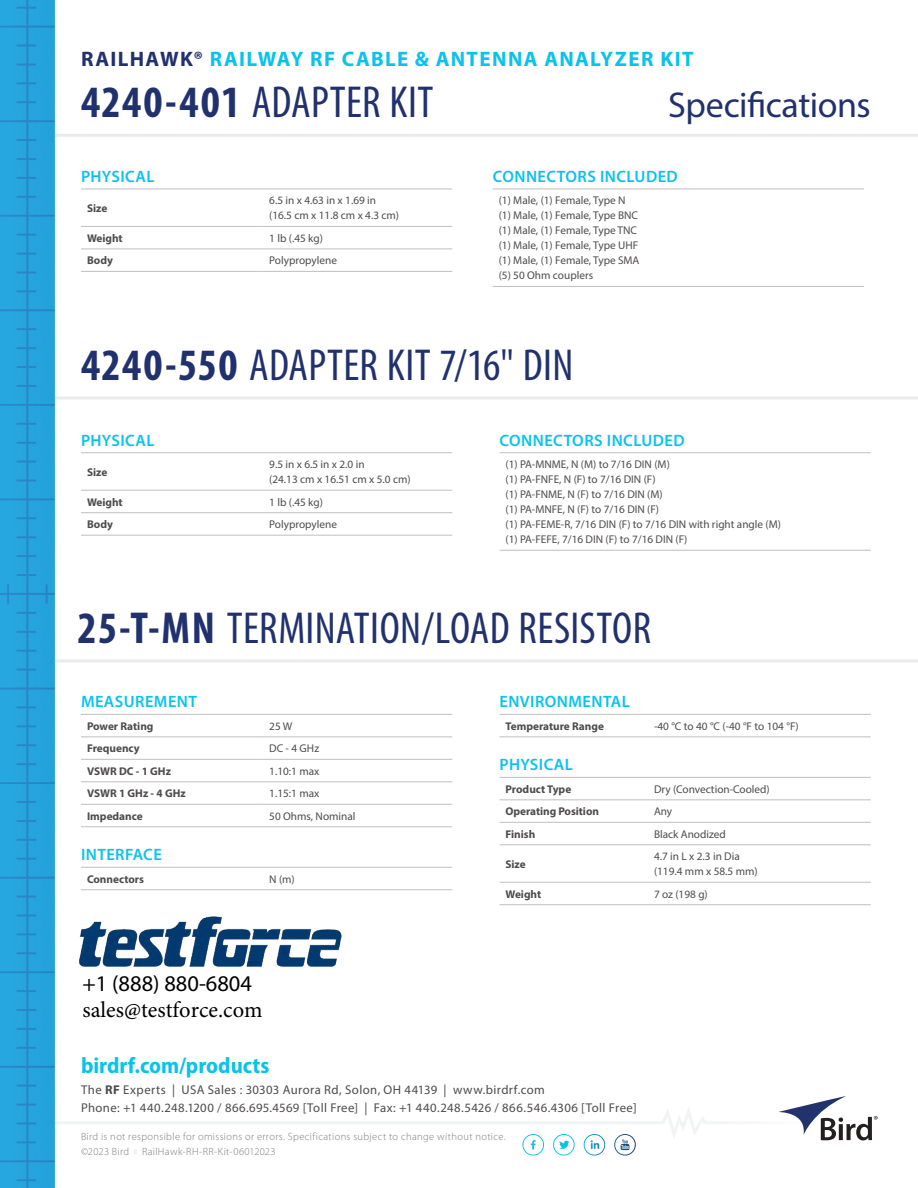
<style>
.page{position:relative;width:918px;height:1188px;background:#fff}
.page>*{position:absolute;margin:0;border:0;box-sizing:border-box;transform-origin:0 0}
.t1{font:condensed 45px "Myriad Pro";letter-spacing:.005em;color:#21316e}
.t2{font:36px "Myriad Pro";letter-spacing:-.01em;color:#21316e}
.t3{font:700 semi-condensed 22.5px "Myriad Pro";color:#0bc2eb}
.t4{font:22.5px "Minion Pro";color:#000}
.t5{font:22.5px "Myriad Pro";color:#000}
.t6{font:700 21px "Myriad Pro";letter-spacing:.06em;color:#0bc2eb}
.t7{font:600 16.5px "Myriad Pro";letter-spacing:.025em;color:#0bc2eb}
.t8{font:12.75px/18px "Myriad Pro";letter-spacing:.035em;color:#4e4b4c}
.t9{font:11.25px/15px "Myriad Pro";color:#4e4b4c}
.t10{font:700 11.25px "Myriad Pro";color:#4e4b4c}
.t11{font:300 10.5px/15px "Myriad Pro";letter-spacing:.035em;color:#7d7c7e}
.s1{color:#21316e}
.s2{font-weight:700}
.s3{color:#c0bfc1}
</style>
<div class="page">
<hr style="left:0;top:396px;width:918px;height:3px;background:#ebeaea">
<hr style="left:0;top:659px;width:918px;height:3px;background:#ebeaea">
<hr style="left:0;top:134px;width:918px;height:3px;background:#ebeaea">
<img style="left:0;top:0;width:54px;height:1188px">
<svg style="left:0;top:1096px;width:878px;height:60px"></svg>
<hr style="left:81px;top:826px;width:182px;height:1px;background:#c0bfc1">
<hr style="left:263px;top:826px;width:189px;height:1px;background:#c0bfc1">
<hr style="left:81px;top:714px;width:182px;height:1px;background:#c0bfc1">
<hr style="left:263px;top:714px;width:189px;height:1px;background:#c0bfc1">
<hr style="left:81px;top:736px;width:182px;height:1px;background:#c0bfc1">
<hr style="left:263px;top:736px;width:189px;height:1px;background:#c0bfc1">
<hr style="left:81px;top:804px;width:182px;height:1px;background:#c0bfc1">
<hr style="left:263px;top:804px;width:189px;height:1px;background:#c0bfc1">
<hr style="left:81px;top:759px;width:182px;height:1px;background:#c0bfc1">
<hr style="left:263px;top:759px;width:189px;height:1px;background:#c0bfc1">
<hr style="left:81px;top:781px;width:182px;height:1px;background:#c0bfc1">
<hr style="left:263px;top:781px;width:189px;height:1px;background:#c0bfc1">
<hr style="left:81px;top:867px;width:182px;height:1px;background:#c0bfc1">
<hr style="left:263px;top:867px;width:189px;height:1px;background:#c0bfc1">
<hr style="left:81px;top:889px;width:182px;height:1px;background:#c0bfc1">
<hr style="left:263px;top:889px;width:189px;height:1px;background:#c0bfc1">
<hr style="left:500px;top:736px;width:148px;height:1px;background:#c0bfc1">
<hr style="left:648px;top:736px;width:223px;height:1px;background:#c0bfc1">
<hr style="left:500px;top:904px;width:148px;height:1px;background:#c0bfc1">
<hr style="left:648px;top:904px;width:223px;height:1px;background:#c0bfc1">
<hr style="left:500px;top:777px;width:148px;height:1px;background:#c0bfc1">
<hr style="left:648px;top:777px;width:223px;height:1px;background:#c0bfc1">
<hr style="left:500px;top:799px;width:148px;height:1px;background:#c0bfc1">
<hr style="left:648px;top:799px;width:223px;height:1px;background:#c0bfc1">
<hr style="left:500px;top:822px;width:148px;height:1px;background:#c0bfc1">
<hr style="left:648px;top:822px;width:223px;height:1px;background:#c0bfc1">
<hr style="left:500px;top:844px;width:148px;height:1px;background:#c0bfc1">
<hr style="left:648px;top:844px;width:223px;height:1px;background:#c0bfc1">
<hr style="left:500px;top:882px;width:148px;height:1px;background:#c0bfc1">
<hr style="left:648px;top:882px;width:223px;height:1px;background:#c0bfc1">
<hr style="left:500px;top:714px;width:148px;height:1px;background:#c0bfc1">
<hr style="left:648px;top:714px;width:223px;height:1px;background:#c0bfc1">
<hr style="left:81px;top:249px;width:182px;height:1px;background:#c0bfc1">
<hr style="left:263px;top:249px;width:189px;height:1px;background:#c0bfc1">
<hr style="left:81px;top:271px;width:182px;height:1px;background:#c0bfc1">
<hr style="left:263px;top:271px;width:189px;height:1px;background:#c0bfc1">
<hr style="left:81px;top:189px;width:182px;height:1px;background:#c0bfc1">
<hr style="left:263px;top:189px;width:189px;height:1px;background:#c0bfc1">
<hr style="left:81px;top:226px;width:182px;height:1px;background:#c0bfc1">
<hr style="left:263px;top:226px;width:189px;height:1px;background:#c0bfc1">
<hr style="left:81px;top:512px;width:182px;height:1px;background:#c0bfc1">
<hr style="left:263px;top:512px;width:189px;height:1px;background:#c0bfc1">
<hr style="left:81px;top:535px;width:182px;height:1px;background:#c0bfc1">
<hr style="left:263px;top:535px;width:189px;height:1px;background:#c0bfc1">
<hr style="left:81px;top:452px;width:182px;height:1px;background:#c0bfc1">
<hr style="left:263px;top:452px;width:189px;height:1px;background:#c0bfc1">
<hr style="left:81px;top:490px;width:182px;height:1px;background:#c0bfc1">
<hr style="left:263px;top:490px;width:189px;height:1px;background:#c0bfc1">
<hr style="left:500px;top:452px;width:371px;height:1px;background:#c0bfc1">
<hr style="left:500px;top:550px;width:371px;height:1px;background:#c0bfc1">
<hr style="left:493px;top:189px;width:371px;height:1px;background:#c0bfc1">
<hr style="left:493px;top:286px;width:371px;height:1px;background:#c0bfc1">
<img style="left:79px;top:916px;width:262px;height:50px">
<h3 class="t6" style="left:81px;top:45px;width:614px"><span class="s1">RAILHAWK®</span> RAILWAY RF CABLE &amp; ANTENNA ANALYZER KIT</h3>
<h1 class="t1" style="left:81px;top:75px;width:354px"><span class="s2">4240-401</span> ADAPTER KIT</h1>
<h3 class="t7" style="left:81px;top:166px;width:75px">PHYSICAL</h3>
<p class="t10" style="left:87px;top:201px;width:22px">Size</p>
<p class="t9" style="left:269px;top:193px;width:131px">6.5 in x 4.63 in x 1.69 in (16.5 cm x 11.8 cm x 4.3 cm)</p>
<p class="t10" style="left:87px;top:231px;width:37px">Weight</p>
<p class="t9" style="left:269px;top:230px;width:55px">1 lb (.45 kg)</p>
<p class="t10" style="left:87px;top:253px;width:27px">Body</p>
<p class="t9" style="left:269px;top:253px;width:69px">Polypropylene</p>
<h2 class="t2" style="left:668px;top:83px;width:204px">Specifications</h2>
<h3 class="t7" style="left:493px;top:166px;width:187px">CONNECTORS INCLUDED</h3>
<p class="t9" style="left:499px;top:193px;width:142px">(1) Male, (1) Female, Type N (1) Male, (1) Female, Type BNC (1) Male, (1) Female, Type TNC (1) Male, (1) Female, Type UHF (1) Male, (1) Female, Type SMA (5) 50 Ohm couplers</p>
<h1 class="t1" style="left:81px;top:338px;width:494px"><span class="s2">4240-550</span> ADAPTER KIT 7/16" DIN</h1>
<h3 class="t7" style="left:81px;top:430px;width:75px">PHYSICAL</h3>
<p class="t10" style="left:87px;top:465px;width:22px">Size</p>
<p class="t9" style="left:269px;top:457px;width:143px">9.5 in x 6.5 in x 2.0 in<br>(24.13 cm x 16.51 cm x 5.0 cm)</p>
<p class="t10" style="left:87px;top:495px;width:37px">Weight</p>
<p class="t9" style="left:269px;top:494px;width:55px">1 lb (.45 kg)</p>
<p class="t10" style="left:87px;top:517px;width:27px">Body</p>
<p class="t9" style="left:269px;top:517px;width:69px">Polypropylene</p>
<h3 class="t7" style="left:500px;top:430px;width:187px">CONNECTORS INCLUDED</h3>
<p class="t9" style="left:506px;top:457px;width:277px">(1) PA-MNME, N (M) to 7/16 DIN (M)<br>(1) PA-FNFE, N (F) to 7/16 DIN (F)<br>(1) PA-FNME, N (F) to 7/16 DIN (M)<br>(1) PA-MNFE, N (F) to 7/16 DIN (F)<br>(1) PA-FEME-R, 7/16 DIN (F) to 7/16 DIN with right angle (M) (1) PA-FEFE, 7/16 DIN (F) to 7/16 DIN (F)</p>
<h1 class="t1" style="left:78px;top:601px;width:575px"><span class="s2">25-T-MN</span> TERMINATION/LOAD RESISTOR</h1>
<h3 class="t7" style="left:81px;top:691px;width:118px">MEASUREMENT</h3>
<p class="t10" style="left:87px;top:719px;width:68px">Power Rating</p>
<p class="t9" style="left:269px;top:718px;width:25px">25 W</p>
<p class="t10" style="left:87px;top:741px;width:54px">Frequency</p>
<p class="t9" style="left:269px;top:741px;width:51px">DC ‐ 4 GHz</p>
<p class="t10" style="left:87px;top:764px;width:86px">VSWR DC ‐ 1 GHz</p>
<p class="t9" style="left:269px;top:763px;width:52px">1.10:1 max</p>
<p class="t10" style="left:87px;top:786px;width:100px">VSWR 1 GHz ‐ 4 GHz</p>
<p class="t9" style="left:269px;top:786px;width:52px">1.15:1 max</p>
<p class="t10" style="left:87px;top:809px;width:57px">Impedance</p>
<p class="t9" style="left:269px;top:808px;width:88px">50 Ohms, Nominal</p>
<h3 class="t7" style="left:81px;top:844px;width:82px">INTERFACE</h3>
<p class="t10" style="left:87px;top:872px;width:59px">Connectors</p>
<p class="t9" style="left:269px;top:871px;width:27px">N (m)</p>
<h3 class="t5" style="left:82px;top:970px;width:171px">+1 (888) 880-6804</h3>
<h3 class="t4" style="left:82px;top:995px;width:182px">sales@testforce.com</h3>
<h3 class="t7" style="left:500px;top:691px;width:132px">ENVIRONMENTAL</h3>
<p class="t10" style="left:506px;top:719px;width:100px">Temperature Range</p>
<p class="t9" style="left:654px;top:718px;width:146px">-40 °C to 40 °C (-40 °F to 104 °F)</p>
<h3 class="t7" style="left:500px;top:754px;width:75px">PHYSICAL</h3>
<p class="t10" style="left:506px;top:782px;width:67px">Product Type</p>
<p class="t9" style="left:654px;top:781px;width:117px">Dry (Convection‐Cooled)</p>
<p class="t10" style="left:506px;top:804px;width:95px">Operating Position</p>
<p class="t9" style="left:654px;top:804px;width:20px">Any</p>
<p class="t10" style="left:506px;top:827px;width:31px">Finish</p>
<p class="t9" style="left:654px;top:826px;width:73px">Black Anodized</p>
<p class="t10" style="left:506px;top:857px;width:22px">Size</p>
<p class="t9" style="left:654px;top:849px;width:105px">4.7 in L x 2.3 in Dia (119.4 mm x 58.5 mm)</p>
<p class="t10" style="left:506px;top:887px;width:37px">Weight</p>
<p class="t9" style="left:654px;top:886px;width:55px">7 oz (198 g)</p>
<h3 class="t3" style="left:81px;top:1051px;width:190px">birdrf.com/products</h3>
<p class="t8" style="left:81px;top:1080px;width:557px">The <span class="s2">RF</span> Experts | USA Sales : 30303 Aurora Rd, Solon, OH 44139 | www.birdrf.com<br>Phone: +1 440.248.1200 / 866.695.4569 [Toll Free] | Fax: +1 440.248.5426 / 866.546.4306 [Toll Free]</p>
<p class="t11" style="left:81px;top:1129px;width:426px">Bird is not responsible for omissions or errors. Specifications subject to change without notice. ©2023 Bird</p>
<p class="t11" style="left:135px;top:1144px;width:142px"><span class="s3">■</span> RailHawk-RH-RR-Kit-06012023</p>
</div>
